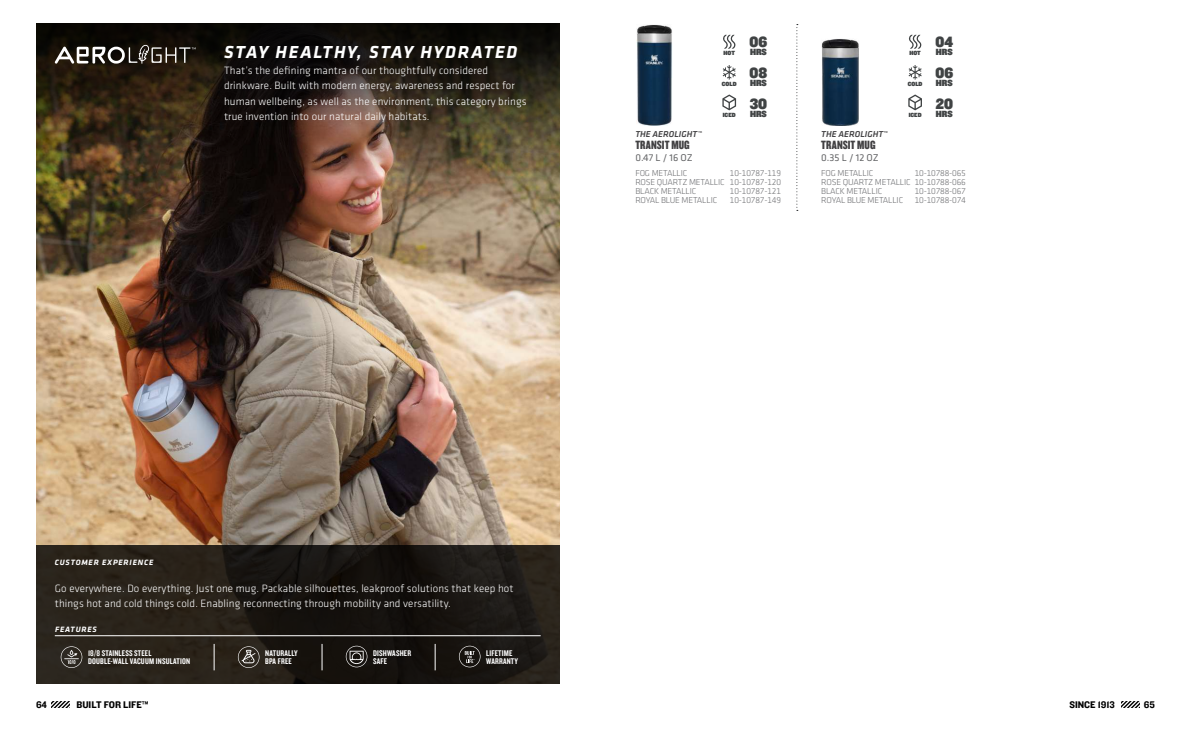
<style>
.page{position:relative;width:1191px;height:736px;background:#fff}
.page>*{position:absolute;margin:0;border:0;box-sizing:border-box;transform-origin:0 0}
.t1{font:italic 700 18px "Klavika";letter-spacing:.1em;color:#fff}
.t2{font:15.5px "Knockout 91 Ultmt Middlewt";color:#404344}
.t3{font:12.4px "Knockout 69 Full Liteweight";letter-spacing:.005em;color:#414042}
.t4{font:300 11px/15.5px "Klavika";letter-spacing:.01em;color:#fff}
.t5{font:10.2px "Klavika";letter-spacing:-.005em;color:#636466}
.t6{font:10px "Knockout 51 Middleweight";color:#000}
.t7{font:9.3px "Knockout 91 Ultmt Middlewt";color:#404344}
.t8{font:300 8.9px/8.9px "Klavika";letter-spacing:-.02em;color:#6d6e71}
.t9{font:italic 500 8.9px "Klavika";color:#414042}
.t10{font:8.6px/8.6px "Knockout 49 Liteweight";letter-spacing:.02em;color:#fff}
.t11{font:italic 700 8px "Klavika";letter-spacing:.1em;color:#fff}
.t12{font:6.2px "Knockout 91 Ultmt Middlewt";color:#404344}
</style>
<div class="page">
<svg style="left:51px;top:701px;width:18px;height:6px"></svg>
<svg style="left:1122px;top:701px;width:18px;height:6px"></svg>
<img style="left:36px;top:178px;width:523px;height:366px">
<img style="left:36px;top:23px;width:523px;height:155px">
<svg style="left:36px;top:544px;width:523px;height:139px;background:#211c16"></svg>
<svg style="left:55px;top:45px;width:141px;height:19px"></svg>
<hr style="left:55px;top:635px;width:485px;height:1px;background:#fff">
<svg style="left:238px;top:646px;width:21px;height:21px"></svg>
<svg style="left:346px;top:645px;width:21px;height:22px"></svg>
<svg style="left:61px;top:646px;width:21px;height:21px"></svg>
<svg style="left:459px;top:645px;width:21px;height:22px"></svg>
<svg style="left:214px;top:643px;width:1px;height:27px"></svg>
<svg style="left:322px;top:643px;width:1px;height:27px"></svg>
<svg style="left:435px;top:643px;width:1px;height:27px"></svg>
<svg style="left:796px;top:24px;width:2px;height:187px"></svg>
<svg style="left:723px;top:35px;width:12px;height:14px"></svg>
<svg style="left:722px;top:65px;width:14px;height:14px"></svg>
<svg style="left:722px;top:94px;width:14px;height:16px"></svg>
<img style="left:636px;top:24px;width:36px;height:101px">
<svg style="left:909px;top:35px;width:12px;height:14px"></svg>
<svg style="left:908px;top:65px;width:13px;height:14px"></svg>
<svg style="left:908px;top:94px;width:14px;height:16px"></svg>
<img style="left:821px;top:39px;width:37px;height:86px">
<h1 class="t1" style="left:224px;top:43px;width:295px">STAY HEALTHY, STAY HYDRATED</h1>
<p class="t4" style="left:224px;top:63px;width:304px">That’s the defining mantra of our thoughtfully considered drinkware. Built with modern energy, awareness and respect for human wellbeing, as well as the environment, this category brings true invention into our natural daily habitats.</p>
<h2 class="t2" style="left:749px;top:31px;width:19px">06</h2>
<p class="t12" style="left:723px;top:49px;width:13px">HOT</p>
<p class="t7" style="left:750px;top:45px;width:18px">HRS</p>
<p class="t12" style="left:722px;top:79px;width:16px">COLD</p>
<p class="t12" style="left:723px;top:110px;width:14px">ICED</p>
<h2 class="t2" style="left:749px;top:62px;width:19px">08</h2>
<p class="t7" style="left:750px;top:76px;width:18px">HRS</p>
<h2 class="t2" style="left:749px;top:93px;width:19px">30</h2>
<p class="t7" style="left:750px;top:107px;width:18px">HRS</p>
<p class="t9" style="left:635px;top:129px;width:68px">THE AEROLIGHT™</p>
<p class="t3" style="left:635px;top:137px;width:56px">TRANSIT MUG</p>
<p class="t5" style="left:635px;top:152px;width:59px">0.47 L / 16 OZ</p>
<p class="t8" style="left:635px;top:169px;width:91px">FOG METALLIC<br>ROSE QUARTZ METALLIC<br>BLACK METALLIC<br>ROYAL BLUE METALLIC</p>
<p class="t8" style="left:730px;top:169px;width:53px;text-align:justify">10-10787-119<br>10-10787-120<br>10-10787-121<br>10-10787-149</p>
<h2 class="t2" style="left:935px;top:31px;width:19px">04</h2>
<p class="t12" style="left:909px;top:49px;width:13px">HOT</p>
<p class="t7" style="left:936px;top:45px;width:18px">HRS</p>
<p class="t12" style="left:907px;top:79px;width:16px">COLD</p>
<p class="t12" style="left:908px;top:110px;width:14px">ICED</p>
<h2 class="t2" style="left:935px;top:62px;width:19px">06</h2>
<p class="t7" style="left:936px;top:76px;width:18px">HRS</p>
<h2 class="t2" style="left:935px;top:93px;width:19px">20</h2>
<p class="t7" style="left:936px;top:107px;width:18px">HRS</p>
<p class="t9" style="left:821px;top:129px;width:68px">THE AEROLIGHT™</p>
<p class="t3" style="left:821px;top:137px;width:56px">TRANSIT MUG</p>
<p class="t5" style="left:821px;top:152px;width:59px">0.35 L / 12 OZ</p>
<p class="t8" style="left:821px;top:169px;width:91px">FOG METALLIC<br>ROSE QUARTZ METALLIC<br>BLACK METALLIC<br>ROYAL BLUE METALLIC</p>
<p class="t8" style="left:914px;top:169px;width:53px;text-align:justify">10-10788-065<br>10-10788-066<br>10-10788-067<br>10-10788-074</p>
<p class="t11" style="left:55px;top:558px;width:100px">CUSTOMER EXPERIENCE</p>
<p class="t4" style="left:55px;top:580px;width:460px">Go everywhere. Do everything. Just one mug. Packable silhouettes, leakproof solutions that keep hot things hot and cold things cold. Enabling reconnecting through mobility and versatility.</p>
<p class="t11" style="left:55px;top:624px;width:43px">FEATURES</p>
<p class="t10" style="left:88px;top:648px;width:104px">18/8 STAINLESS STEEL<br>DOUBLE-WALL VACUUM INSULATION</p>
<p class="t10" style="left:265px;top:648px;width:34px">NATURALLY<br>BPA FREE</p>
<p class="t10" style="left:373px;top:648px;width:40px">DISHWASHER<br>SAFE</p>
<p class="t10" style="left:486px;top:648px;width:33px">LIFETIME<br>WARRANTY</p>
<p class="t6" style="left:36px;top:697px;width:13px">64</p>
<p class="t6" style="left:76px;top:697px;width:74px">BUILT FOR LIFE™</p>
<p class="t6" style="left:1069px;top:697px;width:47px">SINCE 1913</p>
<p class="t6" style="left:1143px;top:697px;width:13px">65</p>
</div>
